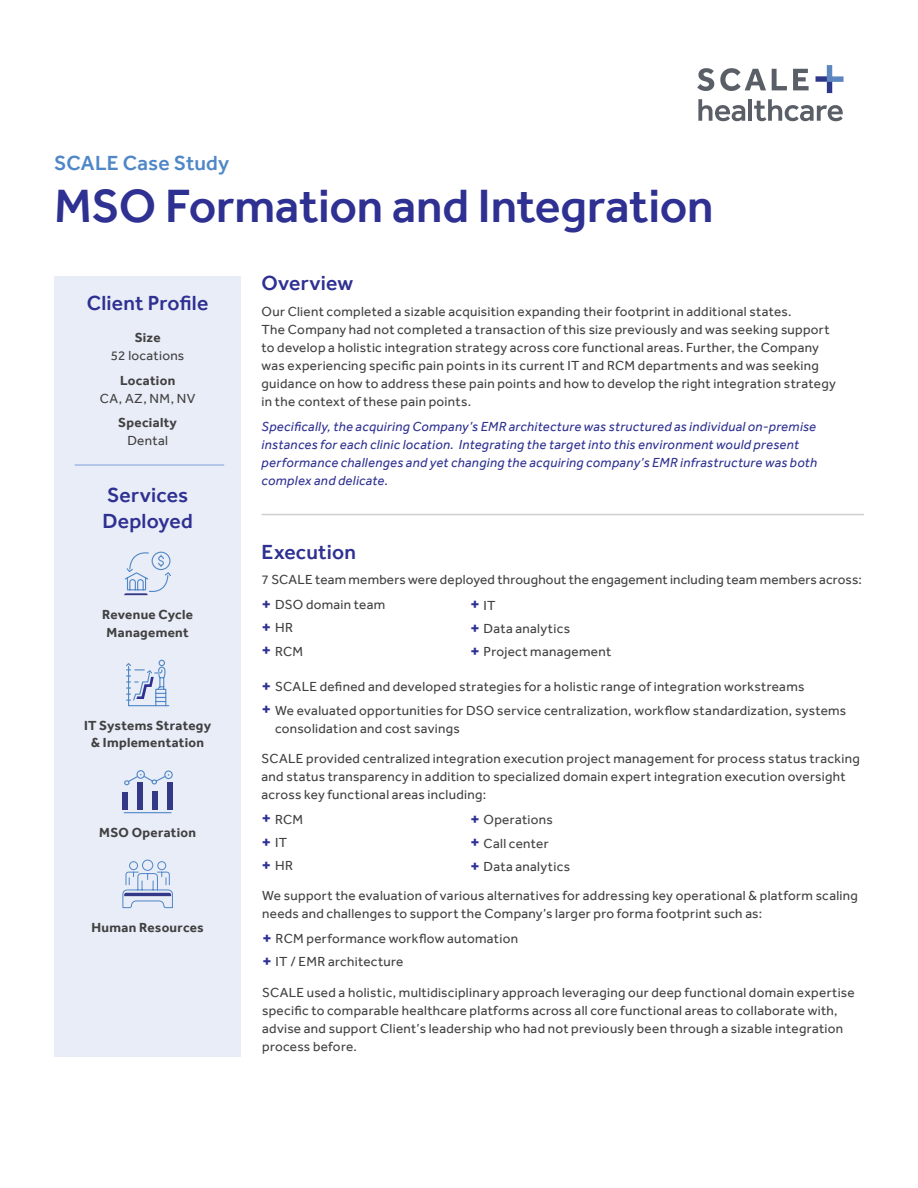
<style>
.page{position:relative;width:918px;height:1188px;background:#fff}
.page>*{position:absolute;margin:0;border:0;box-sizing:border-box;transform-origin:0 0}
.t1{font:500 48px "Effra";letter-spacing:-.005em;color:#2e3092}
.Headline_1{font:500 21px "Effra";letter-spacing:.01em;color:#2e3092}
.Body{font:500 21px/25.5px "Effra";letter-spacing:.01em;color:#2e3092}
.Headline_1-2{font:500 21px "Effra";letter-spacing:.005em;color:#5087c7}
.Body-2{font:13.5px/18px "Effra";letter-spacing:.025em;color:#414142}
.Body-3{font:italic 13.5px/18px "Effra";letter-spacing:.025em;color:#2e3092}
.Body-4{font:700 13.5px/18px "Effra";letter-spacing:.025em;color:#414142;text-align:center}
.Headline_1-3{font:13.5px/18px "Effra";letter-spacing:.02em;color:#414142;text-align:center}
.s1{font-weight:700}
.s2{font-weight:400}
.s3{font-weight:700;font-size:18px;color:#2e3092}
</style>
<div class="page">
<div style="left:54px;top:276px;width:187px;height:780px;background:#e9edf7"></div>
<svg style="left:124px;top:551px;width:47px;height:44px"></svg>
<svg style="left:697px;top:68px;width:17px;height:23px"></svg>
<svg style="left:720px;top:68px;width:46px;height:23px"></svg>
<svg style="left:772px;top:69px;width:15px;height:21px"></svg>
<svg style="left:793px;top:69px;width:16px;height:21px"></svg>
<svg style="left:816px;top:65px;width:28px;height:28px"></svg>
<svg style="left:698px;top:99px;width:47px;height:22px"></svg>
<hr style="left:748px;top:99px;width:4px;height:22px;background:#5a5f67">
<svg style="left:754px;top:99px;width:89px;height:22px"></svg>
<hr style="left:262px;top:514px;width:602px;height:1px;background:#d0cfd1">
<svg style="left:126px;top:659px;width:44px;height:48px"></svg>
<svg style="left:123px;top:770px;width:50px;height:44px"></svg>
<svg style="left:122px;top:859px;width:51px;height:50px"></svg>
<hr style="left:75px;top:464px;width:149px;height:2px;background:#a2b9e0">
<p class="Headline_1-2" style="left:54px;top:150px;width:177px">SCALE Case Study</p>
<p class="t1" style="left:54px;top:177px;width:661px">MSO Formation and Integration</p>
<p class="Headline_1" style="left:87px;top:291px;width:123px">Client Profile</p>
<p class="Headline_1-3" style="left:111px;top:328px;width:75px"><span class="s1">Size<br></span>52 locations</p>
<p class="Body-2" style="left:100px;top:371px;width:97px;text-align:center"><span class="s1">Location<br></span>CA, AZ, NM, NV</p>
<p class="Body-4" style="left:118px;top:414px;width:60px">Specialty<br><span class="s2">Dental</span></p>
<p class="Body" style="left:102px;top:482px;width:92px">Services<br>Deployed</p>
<p class="Body-4" style="left:102px;top:606px;width:92px">Revenue Cycle<br>Management</p>
<p class="Body-4" style="left:84px;top:718px;width:129px;line-height:16.2px">IT Systems Strategy &amp; Implementation</p>
<p class="Body-4" style="left:99px;top:823px;width:98px">MSO Operation</p>
<p class="Body-4" style="left:92px;top:918px;width:114px">Human Resources</p>
<p class="Headline_1" style="left:262px;top:271px;width:93px">Overview</p>
<p class="Body-2" style="left:262px;top:302px;width:576px">Our Client completed a sizable acquisition expanding their footprint in additional states.<br>The Company had not completed a transaction of this size previously and was seeking support to develop a holistic integration strategy across core functional areas. Further, the Company was experiencing specific pain points in its current IT and RCM departments and was seeking guidance on how to address these pain points and how to develop the right integration strategy in the context of these pain points.</p>
<p class="Body-3" style="left:262px;top:417px;width:557px">Specifically, the acquiring Company’s EMR architecture was structured as individual on-premise instances for each clinic location. Integrating the target into this environment would present performance challenges and yet changing the acquiring company’s EMR infrastructure was both complex and delicate.</p>
<p class="Headline_1" style="left:262px;top:540px;width:96px">Execution</p>
<p class="Body-2" style="left:262px;top:570px;width:602px">7 SCALE team members were deployed throughout the engagement including team members across:</p>
<p class="Body-2" style="left:262px;top:595px;width:125px"><span class="s3">+</span> DSO domain team</p>
<p class="Body-2" style="left:262px;top:619px;width:33px"><span class="s3">+</span> HR</p>
<p class="Body-2" style="left:262px;top:642px;width:43px"><span class="s3">+</span> RCM</p>
<p class="Body-2" style="left:470px;top:596px;width:27px"><span class="s3">+</span> IT</p>
<p class="Body-2" style="left:470px;top:619px;width:102px"><span class="s3">+</span> Data analytics</p>
<p class="Body-2" style="left:470px;top:643px;width:143px"><span class="s3">+</span> Project management</p>
<p class="Body-2" style="left:262px;top:678px;width:544px"><span class="s3">+</span> SCALE defined and developed strategies for a holistic range of integration workstreams</p>
<p class="Body-2" style="left:275px;top:701px;width:573px;text-indent:-14px"><span class="s3">+</span> We evaluated opportunities for DSO service centralization, workflow standardization, systems consolidation and cost savings</p>
<p class="Body-2" style="left:262px;top:749px;width:600px">SCALE provided centralized integration execution project management for process status tracking and status transparency in addition to specialized domain expert integration execution oversight across key functional areas including:</p>
<p class="Body-2" style="left:262px;top:810px;width:43px"><span class="s3">+</span> RCM</p>
<p class="Body-2" style="left:262px;top:833px;width:27px"><span class="s3">+</span> IT</p>
<p class="Body-2" style="left:262px;top:857px;width:33px"><span class="s3">+</span> HR</p>
<p class="Body-2" style="left:470px;top:811px;width:84px"><span class="s3">+</span> Operations</p>
<p class="Body-2" style="left:470px;top:834px;width:80px"><span class="s3">+</span> Call center</p>
<p class="Body-2" style="left:470px;top:857px;width:102px"><span class="s3">+</span> Data analytics</p>
<p class="Body-2" style="left:262px;top:887px;width:597px">We support the evaluation of various alternatives for addressing key operational &amp; platform scaling needs and challenges to support the Company’s larger pro forma footprint such as:</p>
<p class="Body-2" style="left:262px;top:929px;width:257px"><span class="s3">+</span> RCM performance workflow automation</p>
<p class="Body-2" style="left:262px;top:953px;width:143px"><span class="s3">+</span> IT / EMR architecture</p>
<p class="Body-2" style="left:262px;top:983px;width:594px">SCALE used a holistic, multidisciplinary approach leveraging our deep functional domain expertise specific to comparable healthcare platforms across all core functional areas to collaborate with, advise and support Client’s leadership who had not previously been through a sizable integration process before.</p>
</div>
